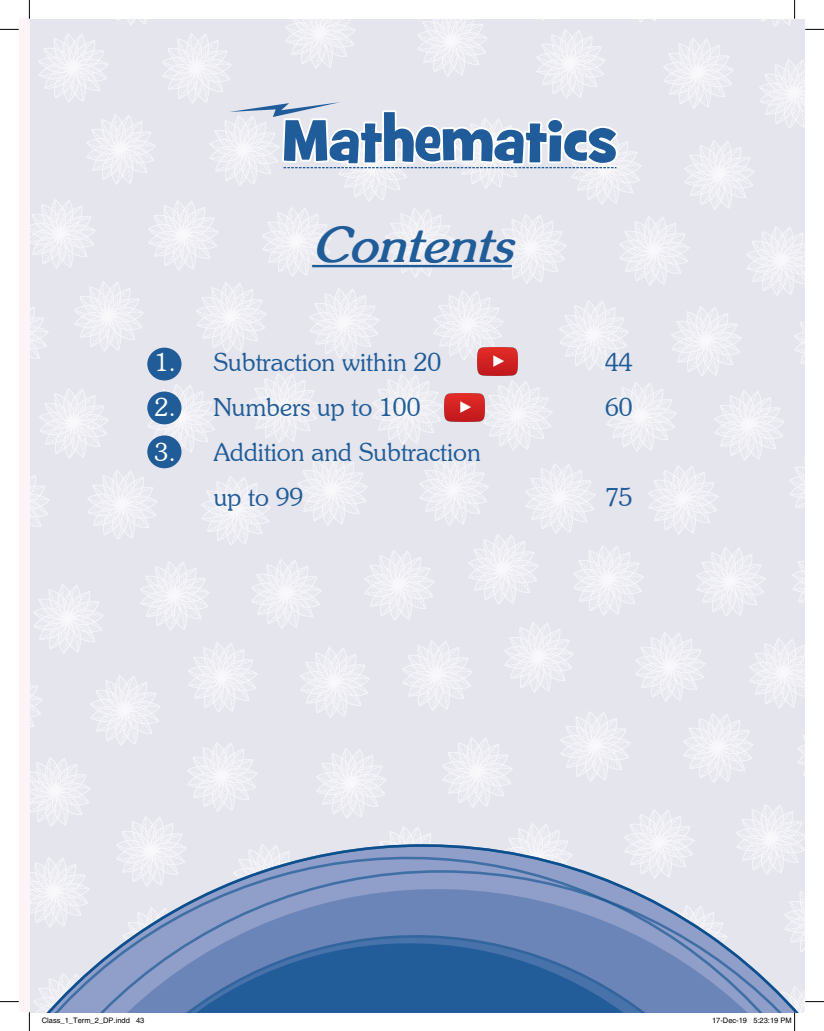
<style>
.page{position:relative;width:824px;height:1031px;background:#fff}
.page>*{position:absolute;margin:0;border:0;box-sizing:border-box;transform-origin:0 0}
.t1{font:italic 700 47.5px "Souvenir";color:#205c98}
.t2{font:300 25px "Souvenir IT Cby BT";color:#205c98}
.t3{font:7.5px "Helvetica";color:#000}
.s1{color:#fff}
</style>
<div class="page">
<div style="left:29px;top:19px;width:776px;height:993px;background:#e5e5ee"></div>
<img style="left:29px;top:669px;width:13px;height:69px">
<img style="left:90px;top:675px;width:70px;height:70px">
<img style="left:29px;top:757px;width:57px;height:20px">
<img style="left:188px;top:742px;width:69px;height:35px">
<img style="left:560px;top:711px;width:70px;height:66px">
<img style="left:442px;top:738px;width:70px;height:39px">
<img style="left:317px;top:748px;width:65px;height:29px">
<img style="left:684px;top:713px;width:69px;height:64px">
<img style="left:797px;top:735px;width:8px;height:41px">
<svg style="left:29px;top:777px;width:776px;height:67px"></svg>
<svg style="left:29px;top:844px;width:776px;height:168px"></svg>
<img style="left:39px;top:33px;width:69px;height:70px">
<img style="left:117px;top:19px;width:30px;height:6px">
<img style="left:162px;top:33px;width:67px;height:70px">
<img style="left:86px;top:115px;width:69px;height:69px">
<img style="left:29px;top:199px;width:67px;height:70px">
<img style="left:149px;top:201px;width:69px;height:69px">
<img style="left:210px;top:120px;width:19px;height:61px">
<img style="left:639px;top:19px;width:17px;height:4px">
<img style="left:664px;top:39px;width:69px;height:69px">
<img style="left:761px;top:19px;width:30px;height:8px">
<img style="left:760px;top:59px;width:45px;height:70px">
<img style="left:685px;top:140px;width:69px;height:70px">
<img style="left:620px;top:141px;width:21px;height:52px">
<img style="left:34px;top:584px;width:69px;height:70px">
<img style="left:620px;top:216px;width:69px;height:70px">
<img style="left:197px;top:283px;width:32px;height:69px">
<img style="left:74px;top:281px;width:69px;height:70px">
<img style="left:188px;top:643px;width:69px;height:69px">
<img style="left:300px;top:648px;width:69px;height:69px">
<img style="left:402px;top:640px;width:70px;height:70px">
<img style="left:504px;top:622px;width:69px;height:70px">
<img style="left:29px;top:301px;width:19px;height:69px">
<img style="left:39px;top:389px;width:69px;height:69px">
<img style="left:147px;top:384px;width:70px;height:70px">
<img style="left:749px;top:638px;width:56px;height:70px">
<img style="left:635px;top:632px;width:70px;height:70px">
<img style="left:620px;top:318px;width:8px;height:31px">
<img style="left:671px;top:306px;width:70px;height:70px">
<img style="left:794px;top:322px;width:11px;height:41px">
<img style="left:747px;top:226px;width:58px;height:70px">
<img style="left:715px;top:390px;width:69px;height:70px">
<img style="left:620px;top:382px;width:56px;height:70px">
<img style="left:201px;top:479px;width:32px;height:67px">
<img style="left:87px;top:470px;width:70px;height:70px">
<img style="left:29px;top:469px;width:20px;height:69px">
<img style="left:140px;top:561px;width:70px;height:70px">
<img style="left:251px;top:559px;width:70px;height:70px">
<img style="left:364px;top:551px;width:70px;height:69px">
<img style="left:469px;top:544px;width:69px;height:60px">
<img style="left:649px;top:465px;width:69px;height:70px">
<img style="left:573px;top:546px;width:70px;height:69px">
<img style="left:696px;top:547px;width:70px;height:70px">
<img style="left:789px;top:467px;width:16px;height:41px">
<img style="left:792px;top:561px;width:13px;height:41px">
<svg style="left:229px;top:19px;width:391px;height:525px"></svg>
<div style="left:19px;top:19px;width:10px;height:993px;background:#fdf4f8"></div>
<div style="left:147px;top:435px;width:34px;height:33px;background:#205c98;border-radius:50%"></div>
<div style="left:147px;top:391px;width:34px;height:33px;background:#205c98;border-radius:50%"></div>
<div style="left:147px;top:348px;width:34px;height:32px;background:#205c98;border-radius:50%"></div>
<hr style="left:312px;top:265px;width:200px;height:2px;background:#205c98">
<svg style="left:0;top:29px;width:19px;height:1px"></svg>
<svg style="left:805px;top:29px;width:19px;height:1px"></svg>
<svg style="left:0;top:1001px;width:19px;height:1px"></svg>
<svg style="left:805px;top:1001px;width:19px;height:1px"></svg>
<svg style="left:29px;top:0;width:1px;height:19px"></svg>
<svg style="left:29px;top:1012px;width:1px;height:19px"></svg>
<svg style="left:794px;top:0;width:1px;height:19px"></svg>
<svg style="left:753px;top:1012px;width:42px;height:19px"></svg>
<img style="left:477px;top:347px;width:41px;height:29px">
<img style="left:444px;top:393px;width:41px;height:29px">
<p class="t1" style="left:312px;top:215px;width:201px">Contents</p>
<p class="t2" style="left:155px;top:347px;width:288px"><span class="s1">1.</span> Subtraction within 20</p>
<p class="t2" style="left:605px;top:347px;width:29px">44</p>
<p class="t2" style="left:155px;top:392px;width:267px"><span class="s1">2.</span> Numbers up to 100</p>
<p class="t2" style="left:605px;top:392px;width:29px">60</p>
<p class="t2" style="left:155px;top:437px;width:327px"><span class="s1">3.</span> Addition and Subtraction</p>
<p class="t2" style="left:214px;top:482px;width:91px">up to 99</p>
<p class="t2" style="left:605px;top:482px;width:29px">75</p>
<p class="t3" style="left:42px;top:1016px;width:104px">Class_1_Term_2_DP.indd 43</p>
<p class="t3" style="left:712px;top:1016px;width:81px">17-Dec-19 5:23:19 PM</p>
</div>
